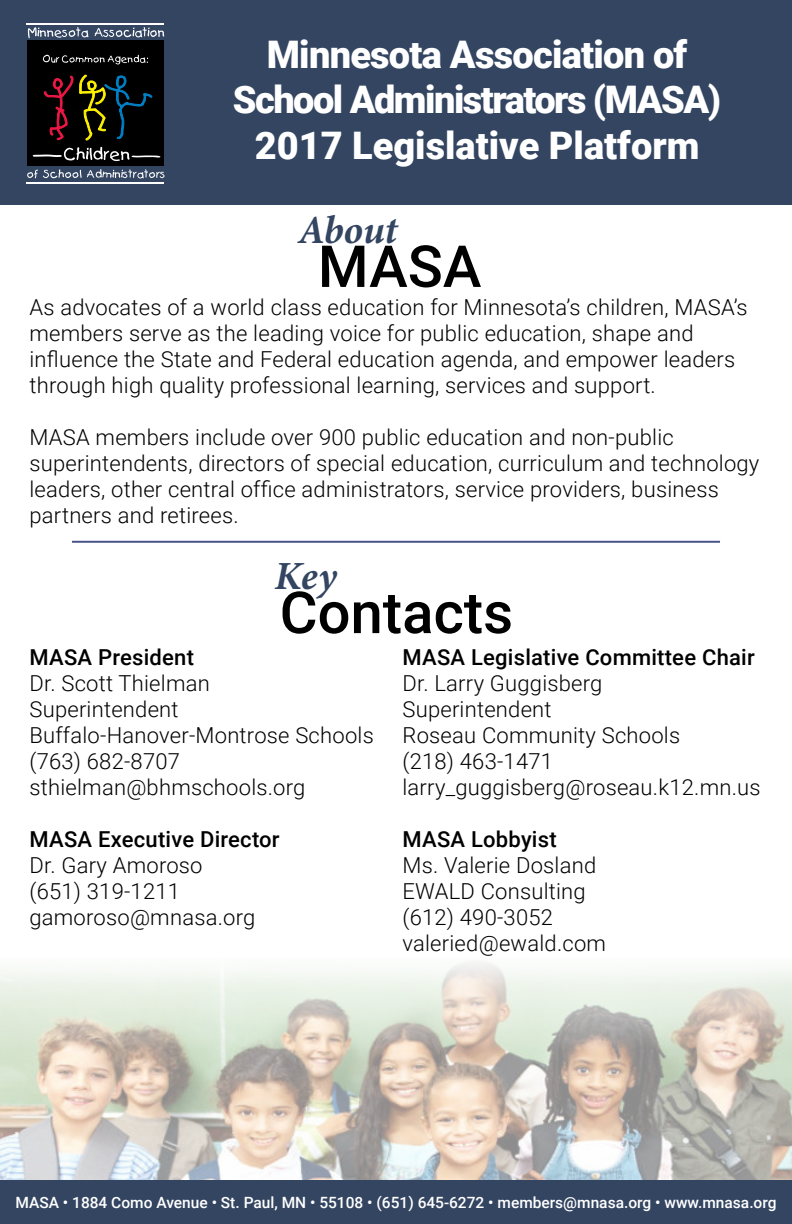
<style>
.page{position:relative;width:792px;height:1224px;background:#fff}
.page>*{position:absolute;margin:0;border:0;box-sizing:border-box;transform-origin:0 0}
.t1{font:500 58px "Roboto";color:#000}
.t2{font:italic 700 40px "Minion Pro";letter-spacing:-.005em;color:#334561}
.t3{font:900 38px/45.6px "Roboto";letter-spacing:-.02em;color:#fff;text-align:center}
.t4{font:300 22px/26px "Roboto";letter-spacing:.01em;color:#000}
.t5{font:500 22px "Roboto";letter-spacing:.01em;color:#000}
.t6{font:500 15.6px "Roboto";color:#fff}
</style>
<div class="page">
<img style="left:0;top:963px;width:792px;height:218px">
<div style="left:0;top:0;width:792px;height:204px;background:#334561"></div>
<div style="left:27px;top:41px;width:137px;height:125px;background:#000"></div>
<svg style="left:43px;top:55px;width:110px;height:85px"></svg>
<svg style="left:33px;top:147px;width:128px;height:14px"></svg>
<svg style="left:28px;top:27px;width:60px;height:11px"></svg>
<svg style="left:95px;top:27px;width:69px;height:10px"></svg>
<svg style="left:27px;top:169px;width:138px;height:9px"></svg>
<hr style="left:27px;top:23px;width:137px;height:2px;background:#fff">
<hr style="left:27px;top:182px;width:137px;height:1px;background:#fff">
<div style="left:0;top:1181px;width:792px;height:43px;background:#334561"></div>
<hr style="left:72px;top:541px;width:648px;height:2px;background:#273576">
<h3 class="t3" style="left:233px;top:30px;width:490px">Minnesota Association of<br>School Administrators (MASA)<br>2017 Legislative Platform</h3>
<h2 class="t2" style="left:298px;top:201px;width:101px">About</h2>
<h1 class="t1" style="left:318px;top:226px;width:165px">MASA</h1>
<p class="t4" style="left:29px;top:294px;width:720px">As advocates of a world class education for Minnesota’s children, MASA’s members serve as the leading voice for public education, shape and influence the State and Federal education agenda, and empower leaders through high quality professional learning, services and support.</p>
<p class="t4" style="left:29px;top:424px;width:731px">MASA members include over 900 public education and non-public superintendents, directors of special education, curriculum and technology leaders, other central office administrators, service providers, business partners and retirees.</p>
<h2 class="t2" style="left:274px;top:547px;width:64px">Key</h2>
<h1 class="t1" style="left:280px;top:572px;width:235px">Contacts</h1>
<p class="t5" style="left:29px;top:641px;width:166px">MASA President</p>
<p class="t4" style="left:29px;top:669px;width:346px">Dr. Scott Thielman<br>Superintendent<br>Buffalo-Hanover-Montrose Schools (763) 682-8707 sthielman@bhmschools.org</p>
<p class="t5" style="left:29px;top:823px;width:252px">MASA Executive Director</p>
<p class="t4" style="left:29px;top:851px;width:227px">Dr. Gary Amoroso (651) 319-1211 gamoroso@mnasa.org</p>
<p class="t5" style="left:402px;top:641px;width:354px">MASA Legislative Committee Chair</p>
<p class="t4" style="left:402px;top:669px;width:360px">Dr. Larry Guggisberg<br>Superintendent<br>Roseau Community Schools<br>(218) 463-1471 larry_guggisberg@roseau.k12.mn.us</p>
<p class="t5" style="left:402px;top:823px;width:156px">MASA Lobbyist</p>
<p class="t4" style="left:402px;top:851px;width:205px">Ms. Valerie Dosland<br>EWALD Consulting (612) 490-3052 valeried@ewald.com</p>
<p class="t6" style="left:15px;top:1192px;width:763px">MASA • 1884 Como Avenue • St. Paul, MN • 55108 • (651) 645-6272 • members@mnasa.org • www.mnasa.org</p>
</div>
